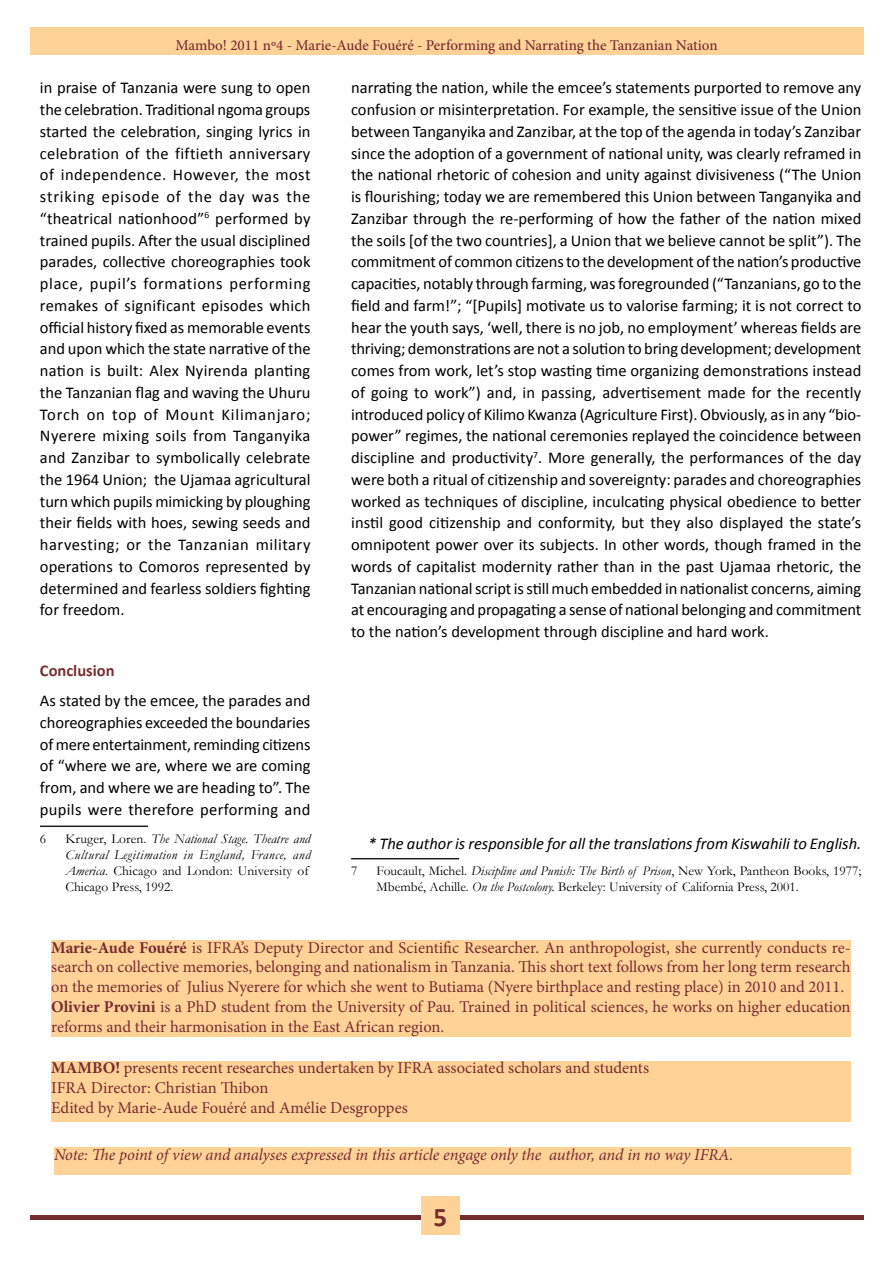
<style>
.page{position:relative;width:893px;height:1263px;background:#fff}
.page>*{position:absolute;margin:0;border:0;box-sizing:border-box;transform-origin:0 0}
.t1{font:700 27px "Calibri";color:#772d30}
.Body_text{font:16.5px/21.8px "Calibri";color:#000;text-align:justify}
.t2{font:16.5px/19.8px "Minion Pro";color:#772d30;text-align:justify}
.t3{font:italic 16.5px "Minion Pro";letter-spacing:-.01em;color:#772d30}
.Body_text-2{font:italic 16.5px "Calibri";color:#000}
.Body_text-3{font:700 16.5px "Calibri";color:#772d30}
.t4{font:500 15px "Minion Pro";color:#772d30}
.footnote_text{font:13.5px/16.2px "Garamond";color:#000}
.footnote_text-2{font:italic 13.5px/16.2px "Garamond";letter-spacing:.04em;color:#000}
.s1{font-style:normal}
.s2{font-style:italic}
.s3{font-weight:700}
</style>
<div class="page">
<div style="left:30px;top:1215px;width:833px;height:5px;background:#772d30"></div>
<div style="left:421px;top:1196px;width:38px;height:39px;background:#ffd298"></div>
<div style="left:30px;top:27px;width:833px;height:27px;background:#ffd298"></div>
<div style="left:51px;top:940px;width:799px;height:97px;background:#ffd298"></div>
<div style="left:51px;top:1061px;width:799px;height:60px;background:#ffd298"></div>
<div style="left:54px;top:1148px;width:796px;height:27px;background:#ffd298"></div>
<hr style="left:40px;top:825px;width:108px;height:2px;background:#231f20">
<hr style="left:351px;top:858px;width:108px;height:1px;background:#231f20">
<p class="t4" style="left:175px;top:35px;width:544px">Mambo! 2011 nº4 - Marie-Aude Fouéré - Performing and Narrating the Tanzanian Nation</p>
<p class="Body_text" style="left:40px;top:77px;width:272px">in praise of Tanzania were sung to open the celebration. Traditional ngoma groups started the celebration, singing lyrics in celebration of the fiftieth anniversary of independence. However, the most striking episode of the day was the “theatrical nationhood”<sup>6</sup> performed by trained pupils. After the usual disciplined parades, collective choreographies took place, pupil’s formations performing remakes of significant episodes which official history fixed as memorable events and upon which the state narrative of the nation is built: Alex Nyirenda planting the Tanzanian flag and waving the Uhuru Torch on top of Mount Kilimanjaro; Nyerere mixing soils from Tanganyika and Zanzibar to symbolically celebrate the 1964 Union; the Ujamaa agricultural turn which pupils mimicking by ploughing their fields with hoes, sewing seeds and harvesting; or the Tanzanian military operations to Comoros represented by determined and fearless soldiers fighting for freedom.</p>
<p class="Body_text-3" style="left:40px;top:660px;width:76px">Conclusion</p>
<p class="Body_text" style="left:40px;top:690px;width:272px">As stated by the emcee, the parades and choreographies exceeded the boundaries of mere entertainment, reminding citizens of “where we are, where we are coming from, and where we are heading to”. The pupils were therefore performing and</p>
<p class="footnote_text" style="left:40px;top:830px;width:8px">6</p>
<p class="footnote_text-2" style="left:65px;top:830px;width:247px"><span class="s1">Kruger, Loren.</span> The National Stage. Theatre and Cultural Legitimation in England, France, and America<span class="s1">. Chicago and London: University of Chicago Press, 1992.</span></p>
<p class="Body_text" style="left:351px;top:77px;width:512px">narrating the nation, while the emcee’s statements purported to remove any confusion or misinterpretation. For example, the sensitive issue of the Union between Tanganyika and Zanzibar, at the top of the agenda in today’s Zanzibar since the adoption of a government of national unity, was clearly reframed in the national rhetoric of cohesion and unity against divisiveness (“The Union is flourishing; today we are remembered this Union between Tanganyika and Zanzibar through the re-performing of how the father of the nation mixed the soils [of the two countries], a Union that we believe cannot be split”). The commitment of common citizens to the development of the nation’s productive capacities, notably through farming, was foregrounded (“Tanzanians, go to the field and farm!”; “[Pupils] motivate us to valorise farming; it is not correct to hear the youth says, ‘well, there is no job, no employment’ whereas fields are thriving; demonstrations are not a solution to bring development; development comes from work, let’s stop wasting time organizing demonstrations instead of going to work”) and, in passing, advertisement made for the recently introduced policy of Kilimo Kwanza (Agriculture First). Obviously, as in any “bio&shy;power” regimes, the national ceremonies replayed the coincidence between discipline and productivity<sup>7</sup>. More generally, the performances of the day were both a ritual of citizenship and sovereignty: parades and choreographies worked as techniques of discipline, inculcating physical obedience to better instil good citizenship and conformity, but they also displayed the state’s omnipotent power over its subjects. In other words, though framed in the words of capitalist modernity rather than in the past Ujamaa rhetoric, the Tanzanian national script is still much embedded in nationalist concerns, aiming at encouraging and propagating a sense of national belonging and commitment to the nation’s development through discipline and hard work.</p>
<p class="Body_text-2" style="left:368px;top:832px;width:495px">* The author is responsible for all the translations from Kiswahili to English.</p>
<p class="footnote_text" style="left:351px;top:862px;width:8px">7</p>
<p class="footnote_text" style="left:377px;top:862px;width:486px">Foucault, Michel. <span class="s2">Discipline and Punish: The Birth of Prison</span>, New York, Pantheon Books, 1977;<br>Mbembé, Achille. <span class="s2">On the Postcolony.</span> Berkeley: University of California Press, 2001.</p>
<p class="t2" style="left:51px;top:937px;width:801px"><span class="s3">Marie-Aude Fouéré</span> is IFRA’s Deputy Director and Scientific Researcher. An anthropologist, she currently conducts re&shy;search on collective memories, belonging and nationalism in Tanzania. This short text follows from her long term research on the memories of Julius Nyerere for which she went to Butiama (Nyere birthplace and resting place) in 2010 and 2011.</p>
<p class="t2" style="left:51px;top:997px;width:801px"><span class="s3">Olivier Provini</span> is a PhD student from the University of Pau. Trained in political sciences, he works on higher education reforms and their harmonisation in the East African region.</p>
<p class="t2" style="left:51px;top:1058px;width:599px"><span class="s3">MAMBO!</span> presents recent researches undertaken by IFRA associated scholars and students</p>
<p class="t2" style="left:51px;top:1077px;width:219px">IFRA Director: Christian Thibon</p>
<p class="t2" style="left:51px;top:1097px;width:358px">Edited by Marie-Aude Fouéré and Amélie Desgroppes</p>
<p class="t3" style="left:54px;top:1143px;width:681px">Note: The point of view and analyses expressed in this article engage only the author, and in no way IFRA.</p>
<h1 class="t1" style="left:433px;top:1199px;width:15px">5</h1>
</div>
